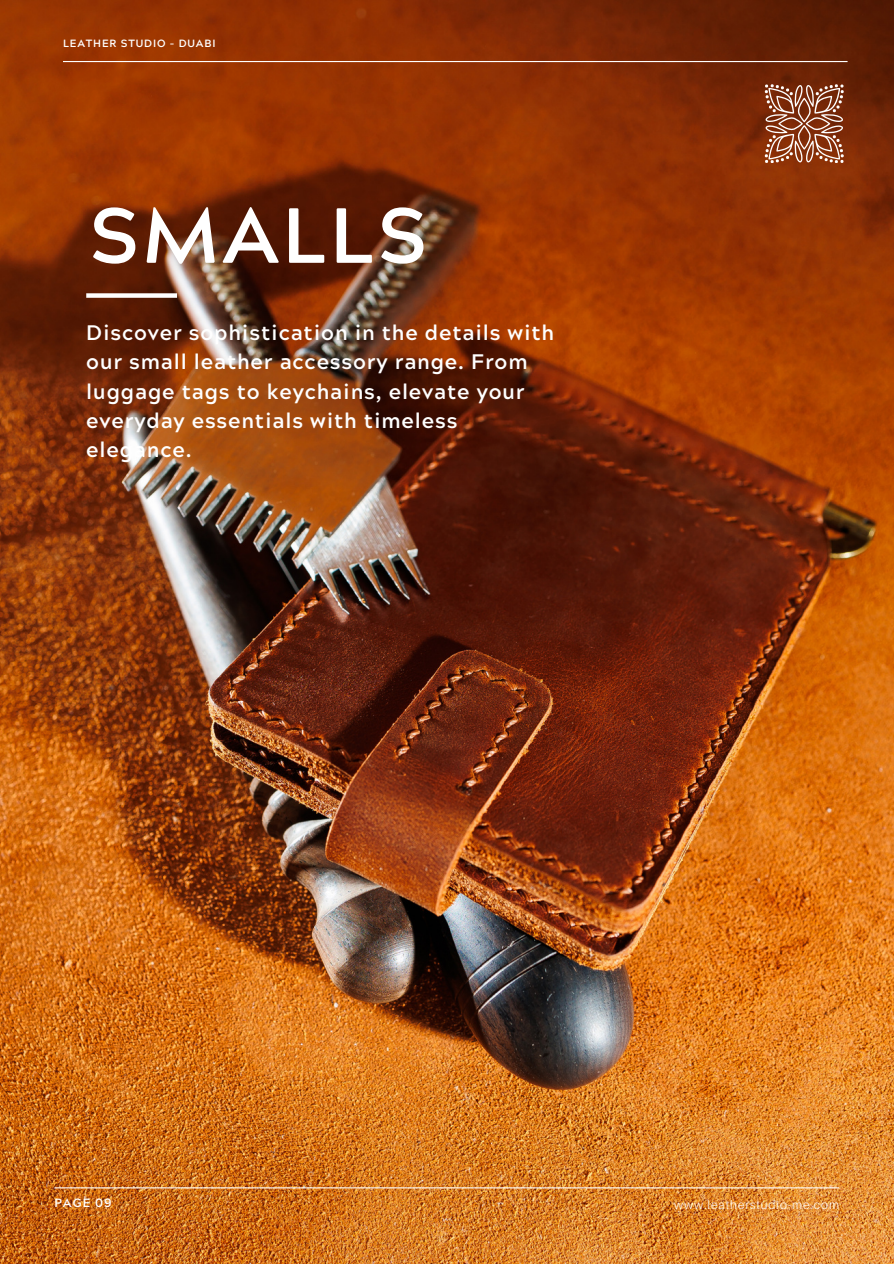
<style>
.page{position:relative;width:894px;height:1264px;background:#fff}
.page>*{position:absolute;margin:0;border:0;box-sizing:border-box;transform-origin:0 0}
.t1{font:700 77.85px "Acherus Grotesque";letter-spacing:.04em;color:#fff}
.t2{font:700 21px/29.2px "Acherus Grotesque";letter-spacing:.04em;color:#fff}
.t3{font:300 12px "Aileron";letter-spacing:.08em;color:#fff}
.t4{font:700 12px "Acherus Grotesque";letter-spacing:.08em;color:#fff}
.t5{font:700 10.5px "Acherus Grotesque";letter-spacing:.08em;color:#fff}
</style>
<div class="page">
<img style="left:0;top:0;width:893px;height:1263px">
<hr style="left:63px;top:61px;width:784px;height:1px;background:#fff">
<hr style="left:55px;top:1187px;width:783px;height:1px;background:#fff">
<div style="left:86px;top:293px;width:91px;height:5px;background:#fff"></div>
<svg style="left:764px;top:84px;width:79px;height:79px;background:#9f6249"></svg>
<h2 class="t5" style="left:63px;top:39px;width:154px">LEATHER STUDIO - DUABI</h2>
<h1 class="t1" style="left:89px;top:204px;width:339px">SMALLS</h1>
<p class="t2" style="left:86px;top:321px;width:469px">Discover sophistication in the details with our small leather accessory range. From luggage tags to keychains, elevate your everyday essentials with timeless elegance.</p>
<p class="t4" style="left:55px;top:1198px;width:58px">PAGE 09</p>
<h3 class="t3" style="left:674px;top:1197px;width:166px">www.leatherstudio-me.com</h3>
</div>
